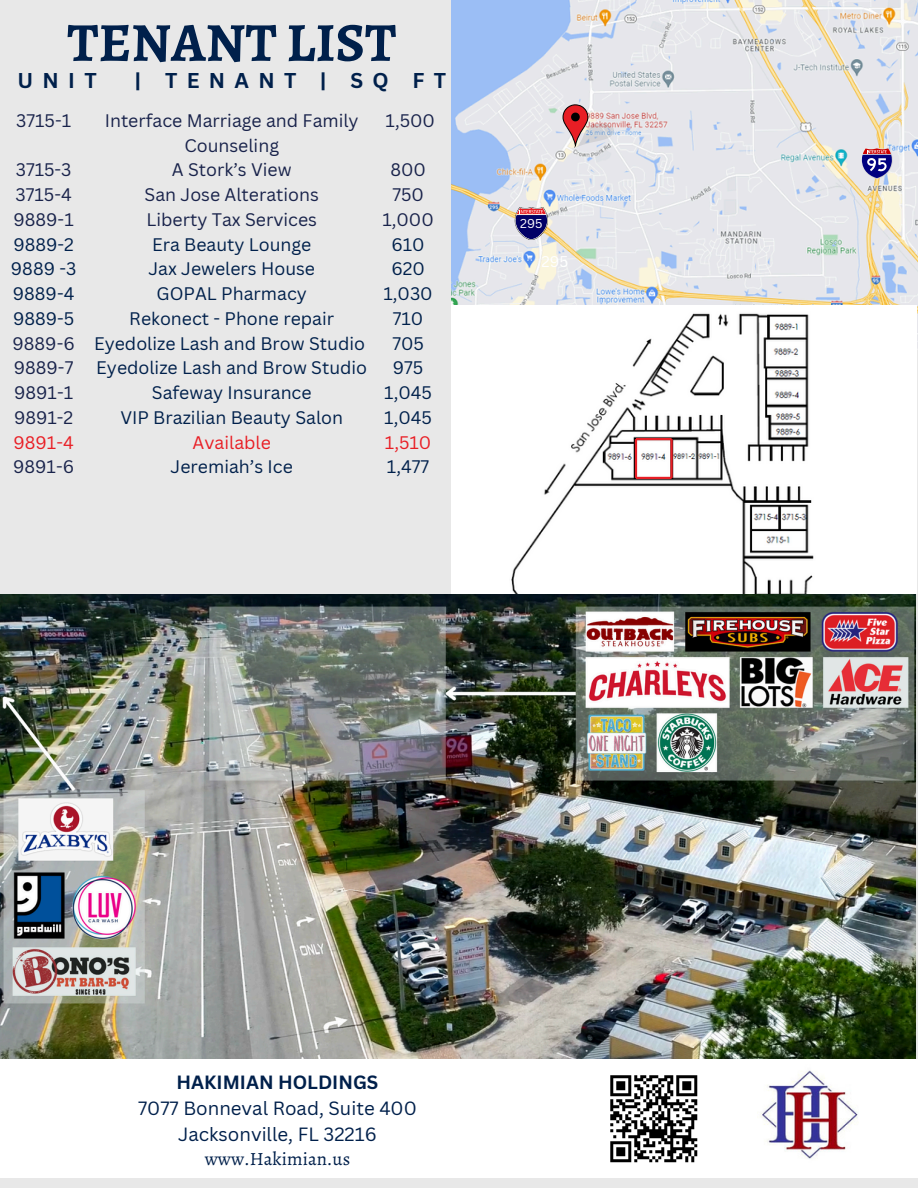
<style>
.page{position:relative;width:918px;height:1188px;background:#e8e8e8}
.page>*{position:absolute;margin:0;border:0;box-sizing:border-box;transform-origin:0 0}
.t1{font:700 54.9px "Alegreya";color:#00204b}
.t2{font:700 20.85px "Canva Sans";letter-spacing:.45em;color:#00204b}
.t3{font:18.75px/25.5px "Canva Sans";color:#00204b;text-align:center}
.t4{font:17.7px/24.8px "Canva Sans";color:#00204b;text-align:center}
.t5{font:17.7px/24.8px "Canva Sans";color:#19234b}
.t6{font:15.15px "Canva Sans";color:#fff}
.t7{font:12.45px "Canva Sans";color:#fff}
.s1{color:#00204b}
.s2{color:#e81e25}
.s3{color:#19234b}
.s4{font-weight:700}
.s5{font-family:"Alegreya"}
</style>
<div class="page">
<img style="left:0;top:594px;width:916px;height:466px">
<div style="left:0;top:1060px;width:918px;height:118px;background:#fff"></div>
<svg style="left:610px;top:1075px;width:88px;height:88px"></svg>
<img style="left:760px;top:1070px;width:98px;height:89px">
<img style="left:452px;top:0;width:466px;height:349px">
<svg style="left:563px;top:104px;width:51px;height:44px"></svg>
<svg style="left:861px;top:148px;width:32px;height:31px"></svg>
<img style="left:452px;top:306px;width:464px;height:288px">
<svg style="left:514px;top:207px;width:34px;height:33px"></svg>
<hr style="left:636px;top:438px;width:36px;height:2px;background:#e81e25">
<hr style="left:670px;top:439px;width:3px;height:39px;background:#e81e25">
<hr style="left:635px;top:439px;width:2px;height:39px;background:#e81e25">
<hr style="left:636px;top:477px;width:36px;height:2px;background:#e81e25">
<p class="t1" style="left:67px;top:5px;width:330px">TENANT LIST</p>
<h1 class="t2" style="left:17px;top:65px;width:81px">UNIT</h1>
<h1 class="t2" style="left:135px;top:65px;width:313px">| TENANT | SQ FT</h1>
<p class="t5" style="left:16px;top:108px;width:56px">3715-1</p>
<p class="t5" style="left:11px;top:157px;width:67px">3715-3<br>3715-4<br>9889-1<br><span class="s1">9889-2<br>9889 -3<br>9889-4<br>9889-5<br></span>9889-6<br>9889-7<br>9891-1<br>9891-2<br><span class="s2">9891-4<br></span>9891-6</p>
<p class="t4" style="left:94px;top:108px;width:275px"><span class="s3">Interface Marriage and Family<br>Counseling<br>A Stork’s View<br>San Jose Alterations<br>Liberty Tax Services<br></span>Era Beauty Lounge<br>Jax Jewelers House<br>GOPAL Pharmacy<br>Rekonect - Phone repair<br>Eyedolize Lash and Brow Studio<br>Eyedolize Lash and Brow Studio<br>Safeway Insurance<br>VIP Brazilian Beauty Salon<br><span class="s2">Available<br></span>Jeremiah’s Ice</p>
<p class="t5" style="left:386px;top:108px;width:51px">1,500</p>
<p class="t4" style="left:382px;top:157px;width:53px"><span class="s3">800<br>750<br>1,000<br></span>610<br>620<br>1,030<br>710<br>705<br>975<br>1,045<br>1,045<br><span class="s2">1,510<br></span>1,477</p>
<h2 class="t7" style="left:520px;top:215px;width:24px">295</h2>
<h3 class="t6" style="left:542px;top:251px;width:28px">295</h3>
<h3 class="t3" style="left:138px;top:1069px;width:280px"><span class="s4">HAKIMIAN HOLDINGS<br></span>7077 Bonneval Road, Suite 400<br>Jacksonville, FL 32216 <span class="s5">www.Hakimian.us</span></h3>
</div>
